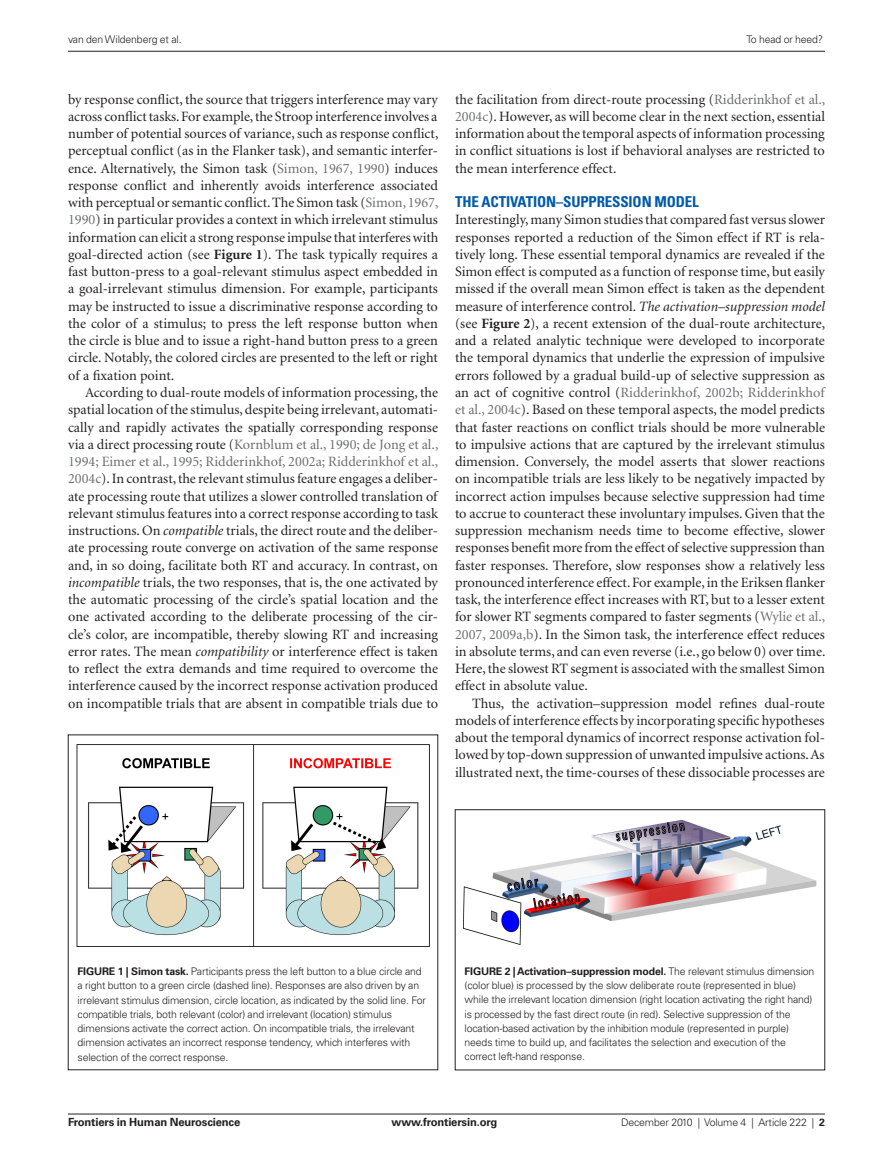
<style>
.page{position:relative;width:893px;height:1170px;background:#fff}
.page>*{position:absolute;margin:0;border:0;box-sizing:border-box;transform-origin:0 0}
.ART_tx_title1{font:700 condensed 15px "Univers";letter-spacing:-.01em;color:#015aaa}
.ART_tx1{font:14.25px/17.2px "Minion";color:#231f20;text-align:justify}
.ART_tx{font:14.25px/17.2px "Minion";color:#231f20;text-align:justify}
.t1{font:700 11.25px "Univers";letter-spacing:-.015em;color:#231f20}
.FIGURE_tx{font:300 10.5px/14.2px "Univers";letter-spacing:-.015em;color:#231f20}
.RH{font:300 10.5px "Univers";letter-spacing:-.015em;color:#231f20}
.s1{color:#6c6d70}
.s2{font-weight:700}
.s3{font-style:italic}
</style>
<div class="page">
<hr style="left:68px;top:1113px;width:757px;height:1px;background:#231f20">
<hr style="left:68px;top:51px;width:757px;height:1px;background:#231f20">
<img style="left:77px;top:744px;width:352px;height:202px">
<img style="left:463px;top:819px;width:353px;height:125px">
<p class="RH" style="left:68px;top:33px;width:115px">van den Wildenberg et al.</p>
<p class="RH" style="left:746px;top:33px;width:78px">To head or heed?</p>
<p class="ART_tx1" style="left:68px;top:91px;width:372px">by response conflict, the source that triggers interference may vary across conflict tasks. For example, the Stroop interference involves a number of potential sources of variance, such as response conflict, perceptual conflict (as in the Flanker task), and semantic interfer&shy;ence. Alternatively, the Simon task (<span class="s1">Simon, 1967, 1990</span>) induces response conflict and inherently avoids interference associated with perceptual or semantic conflict. The Simon task (<span class="s1">Simon, 1967, 1990</span>) in particular provides a context in which irrelevant stimulus information can elicit a strong response impulse that interferes with goal-directed action (see <span class="s2">Figure 1</span>). The task typically requires a fast button-press to a goal-relevant stimulus aspect embedded in a goal-irrelevant stimulus dimension. For example, participants may be instructed to issue a discriminative response according to the color of a stimulus; to press the left response button when the circle is blue and to issue a right-hand button press to a green circle. Notably, the colored circles are presented to the left or right of a fixation point.</p>
<p class="ART_tx" style="left:68px;top:384px;width:372px;text-indent:17px">According to dual-route models of information processing, the spatial location of the stimulus, despite being irrelevant, automati&shy;cally and rapidly activates the spatially corresponding response via a direct processing route (<span class="s1">Kornblum et al., 1990; de Jong et al., 1994; Eimer et al., 1995; Ridderinkhof, 2002a; Ridderinkhof et al., 2004c</span>). In contrast, the relevant stimulus feature engages a deliber&shy;ate processing route that utilizes a slower controlled translation of relevant stimulus features into a correct response according to task instructions. On <span class="s3">compatible</span> trials, the direct route and the deliber&shy;ate processing route converge on activation of the same response and, in so doing, facilitate both RT and accuracy. In contrast, on <span class="s3">incompatible</span> trials, the two responses, that is, the one activated by the automatic processing of the circle’s spatial location and the one activated according to the deliberate processing of the cir&shy;cle’s color, are incompatible, thereby slowing RT and increasing error rates. The mean <span class="s3">compatibility</span> or interference effect is taken to reflect the extra demands and time required to overcome the interference caused by the incorrect response activation produced on incompatible trials that are absent in compatible trials due to</p>
<p class="ART_tx" style="left:455px;top:91px;width:372px">the facilitation from direct-route processing (<span class="s1">Ridderinkhof et al., 2004c</span>). However, as will become clear in the next section, essential information about the temporal aspects of information processing in conflict situations is lost if behavioral analyses are restricted to the mean interference effect.</p>
<p class="ART_tx_title1" style="left:455px;top:192px;width:245px">THE ACTIVATION–SUPPRESSION MODEL</p>
<p class="ART_tx1" style="left:455px;top:212px;width:372px">Interestingly, many Simon studies that compared fast versus slower responses reported a reduction of the Simon effect if RT is rela&shy;tively long. These essential temporal dynamics are revealed if the Simon effect is computed as a function of response time, but easily missed if the overall mean Simon effect is taken as the dependent measure of interference control. <span class="s3">The activation–suppression model </span>(see <span class="s2">Figure 2</span>), a recent extension of the dual-route architecture, and a related analytic technique were developed to incorporate the temporal dynamics that underlie the expression of impulsive errors followed by a gradual build-up of selective suppression as an act of cognitive control (<span class="s1">Ridderinkhof, 2002b; Ridderinkhof et al., 2004c</span>). Based on these temporal aspects, the model predicts that faster reactions on conflict trials should be more vulnerable to impulsive actions that are captured by the irrelevant stimulus dimension. Conversely, the model asserts that slower reactions on incompatible trials are less likely to be negatively impacted by incorrect action impulses because selective suppression had time to accrue to counteract these involuntary impulses. Given that the suppression mechanism needs time to become effective, slower responses benefit more from the effect of selective suppression than faster responses. Therefore, slow responses show a relatively less pronounced interference effect. For example, in the Eriksen flanker task, the interference effect increases with RT, but to a lesser extent for slower RT segments compared to faster segments (<span class="s1">Wylie et al., 2007, 2009a,b</span>). In the Simon task, the interference effect reduces in absolute terms, and can even reverse (i.e., go below 0) over time.<br>Here, the slowest RT segment is associated with the smallest Simon effect in absolute value.</p>
<p class="ART_tx" style="left:455px;top:695px;width:371px;text-indent:17px">Thus, the activation–suppression model refines dual-route models of interference effects by incorporating specific hypotheses about the temporal dynamics of incorrect response activation fol&shy;lowed by top-down suppression of unwanted impulsive actions. As illustrated next, the time-courses of these dissociable processes are</p>
<p class="FIGURE_tx" style="left:78px;top:964px;width:350px"><span class="s2">Figure 1 | Simon task.</span> Participants press the left button to a blue circle and a right button to a green circle (dashed line). Responses are also driven by an irrelevant stimulus dimension, circle location, as indicated by the solid line. For compatible trials, both relevant (color) and irrelevant (location) stimulus dimensions activate the correct action. On incompatible trials, the irrelevant dimension activates an incorrect response tendency, which interferes with selection of the correct response.</p>
<p class="FIGURE_tx" style="left:465px;top:963px;width:351px"><span class="s2">Figure 2 | Activation–suppression model.</span> The relevant stimulus dimension (color blue) is processed by the slow deliberate route (represented in blue) while the irrelevant location dimension (right location activating the right hand) is processed by the fast direct route (in red). Selective suppression of the location-based activation by the inhibition module (represented in purple) needs time to build up, and facilitates the selection and execution of the correct left-hand response.</p>
<p class="t1" style="left:68px;top:1115px;width:174px">Frontiers in Human Neuroscience</p>
<p class="t1" style="left:392px;top:1115px;width:107px">www.frontiersin.org</p>
<p class="FIGURE_tx" style="left:621px;top:1115px;width:205px">December 2010 | Volume 4 | Article 222 | <span class="s2">2</span></p>
</div>
